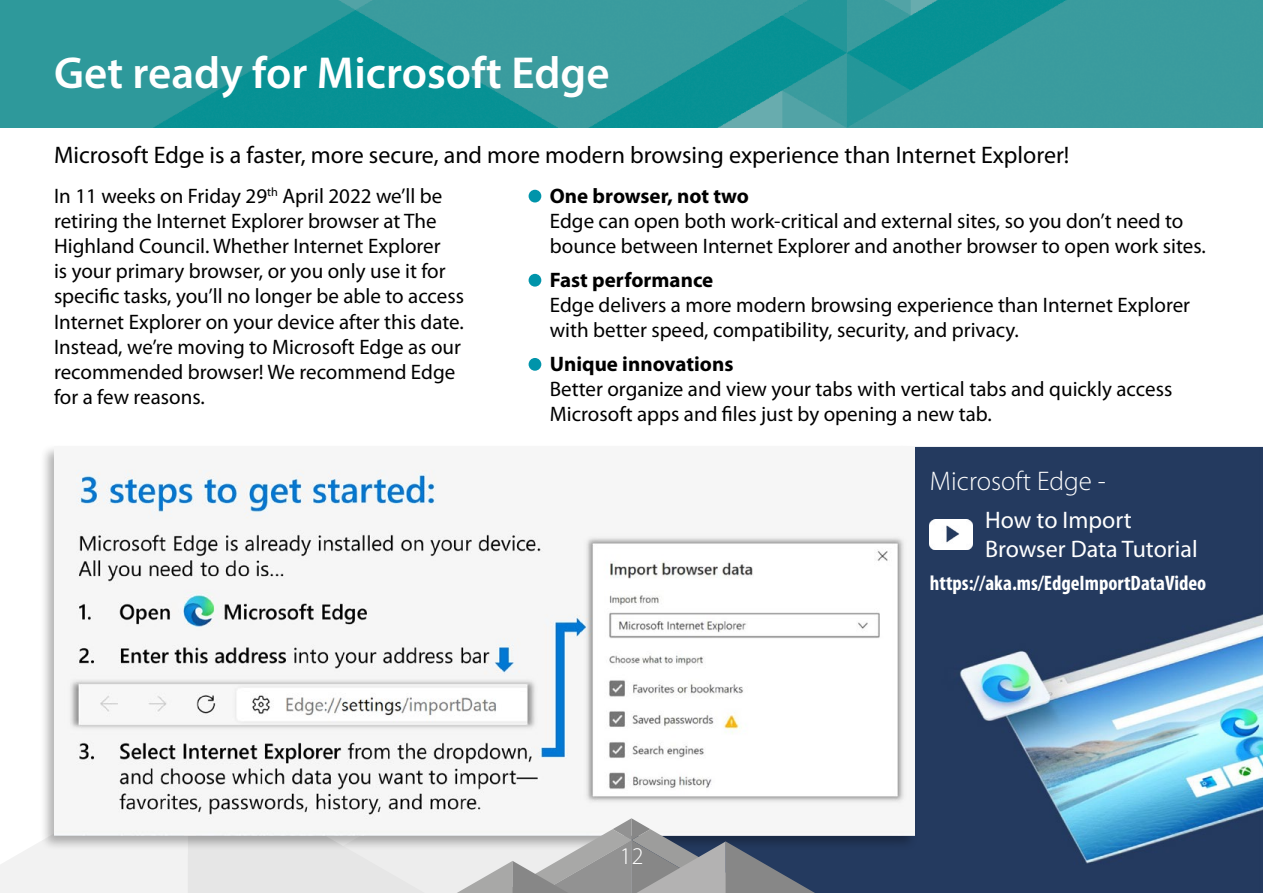
<style>
.page{position:relative;width:1263px;height:893px;background:#fff}
.page>*{position:absolute;margin:0;border:0;box-sizing:border-box;transform-origin:0 0}
.t1{font:45px "Myriad Variable Concept";color:#fff}
.t2{font:300 27px "Myriad Pro";color:#fff}
.t3{font:24px "Myriad Pro";color:#000}
.t4{font:24px/28.8px "Myriad Pro";color:#fff}
.t5{font:300 24px "Myriad Pro";color:#fff}
.t6{font:21px/25.2px "Myriad Pro";color:#000}
.t7{font:700 21px "Myriad Pro";color:#000}
.t8{font:700 condensed 21px "Myriad Pro";color:#fff}
</style>
<div class="page">
<img style="left:0;top:0;width:1263px;height:128px">
<img style="left:832px;top:447px;width:431px;height:446px">
<img style="left:930px;top:520px;width:42px;height:30px">
<div style="left:40px;top:444px;width:879px;height:407px;background:#000;opacity:.3"></div>
<img style="left:54px;top:446px;width:860px;height:389px">
<div style="left:529px;top:190px;width:12px;height:12px;background:#0094aa;border-radius:50%"></div>
<div style="left:529px;top:274px;width:12px;height:13px;background:#0094aa;border-radius:50%"></div>
<div style="left:529px;top:358px;width:12px;height:13px;background:#0094aa;border-radius:50%"></div>
<svg style="left:0;top:756px;width:832px;height:137px"></svg>
<h1 class="t1" style="left:54px;top:46px;width:557px">Get ready for Microsoft Edge</h1>
<p class="t3" style="left:54px;top:140px;width:1017px">Microsoft Edge is a faster, more secure, and more modern browsing experience than Internet Explorer!</p>
<p class="t6" style="left:54px;top:183px;width:412px">In 11 weeks on Friday 29<sup>th</sup> April 2022 we’ll be retiring the Internet Explorer browser at The Highland Council. Whether Internet Explorer<br>is your primary browser, or you only use it for specific tasks, you’ll no longer be able to access Internet Explorer on your device after this date.<br>Instead, we’re moving to Microsoft Edge as our recommended browser! We recommend Edge for a few reasons.</p>
<p class="t7" style="left:550px;top:182px;width:201px">One browser, not two</p>
<p class="t6" style="left:550px;top:208px;width:657px">Edge can open both work-critical and external sites, so you don’t need to bounce between Internet Explorer and another browser to open work sites.</p>
<p class="t7" style="left:550px;top:266px;width:165px">Fast performance</p>
<p class="t6" style="left:550px;top:292px;width:642px">Edge delivers a more modern browsing experience than Internet Explorer with better speed, compatibility, security, and privacy.</p>
<p class="t7" style="left:550px;top:350px;width:185px">Unique innovations</p>
<p class="t6" style="left:550px;top:376px;width:624px">Better organize and view your tabs with vertical tabs and quickly access<br>Microsoft apps and files just by opening a new tab.</p>
<p class="t5" style="left:620px;top:842px;width:25px">12</p>
<p class="t2" style="left:930px;top:465px;width:178px">Microsoft Edge -</p>
<p class="t4" style="left:985px;top:505px;width:214px">How to Import<br>Browser Data Tutorial</p>
<p class="t8" style="left:930px;top:570px;width:278px">https://aka.ms/EdgeImportDataVideo</p>
</div>
